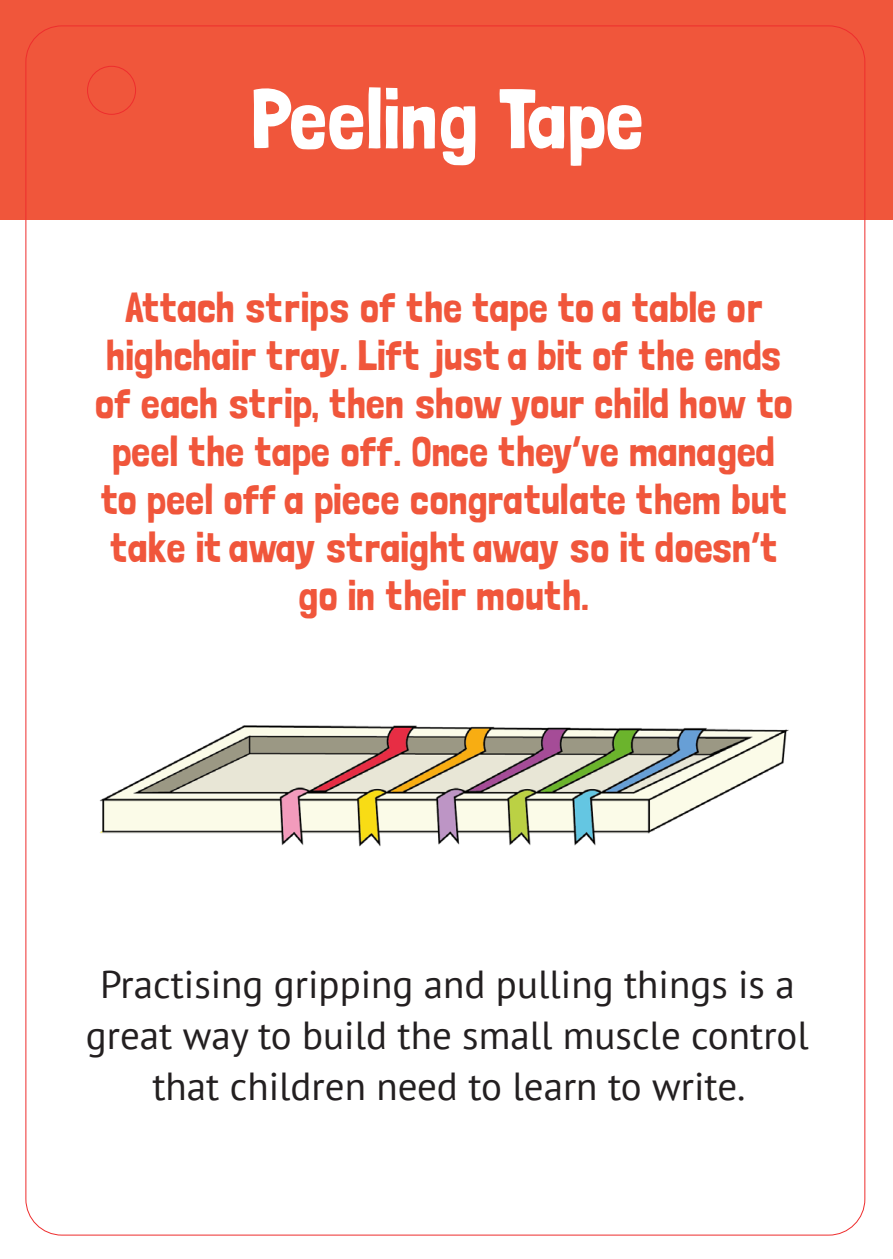
<style>
.page{position:relative;width:893px;height:1259px;background:#fff}
.page>*{position:absolute;margin:0;border:0;box-sizing:border-box;transform-origin:0 0}
.t1{font:84px "Londrina Solid";color:#fff}
.t2{font:42px/48px "Londrina Solid";color:#f0563b;text-align:center}
.t3{font:39px/51px "PT Sans";color:#231f20;text-align:center}
</style>
<div class="page">
<div style="left:0;top:0;width:893px;height:219px;background:#f0563b"></div>
<img style="left:99px;top:725px;width:690px;height:122px">
<div style="left:87px;top:66px;width:49px;height:49px;border:1px solid #ee2d2d;border-radius:50%"></div>
<p class="t1" style="left:251px;top:70px;width:394px">Peeling Tape</p>
<p class="t2" style="left:94px;top:283px;width:700px">Attach strips of the tape to a table or highchair tray. Lift just a bit of the ends of each strip, then show your child how to peel the tape off. Once they’ve managed to peel off a piece congratulate them but take it away straight away so it doesn’t go in their mouth.</p>
<p class="t3" style="left:86px;top:958px;width:725px">Practising gripping and pulling things is a great way to build the small muscle control that children need to learn to write.</p>
</div>
